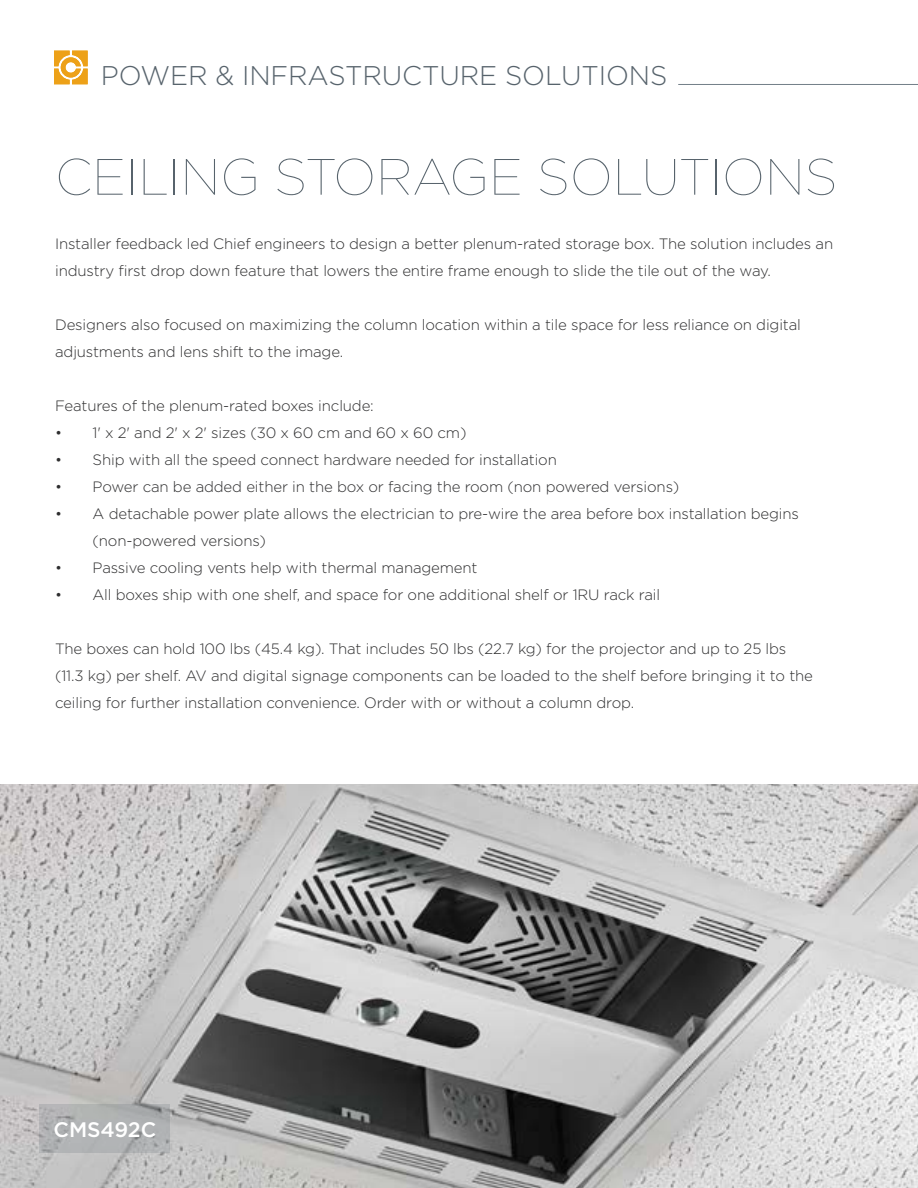
<style>
.page{position:relative;width:918px;height:1188px;background:#fff}
.page>*{position:absolute;margin:0;border:0;box-sizing:border-box;transform-origin:0 0}
.t1{font:100 51px "Gotham";color:#57636c}
.t2{font:300 27px "Gotham";letter-spacing:-.005em;color:#57636c}
.t3{font:500 21px "Gotham";letter-spacing:-.005em;color:#fff}
.t4{font:300 15px/27px "Gotham";letter-spacing:-.01em;color:#2e2e2f}
</style>
<div class="page">
<img style="left:0;top:785px;width:918px;height:403px">
<svg style="left:39px;top:1104px;width:130px;height:48px;background:#adafb1"></svg>
<svg style="left:54px;top:51px;width:34px;height:33px"></svg>
<hr style="left:678px;top:84px;width:240px;height:1px;background:#727e88">
<h2 class="t2" style="left:101px;top:58px;width:568px">POWER &amp; INFRASTRUCTURE SOLUTIONS</h2>
<h1 class="t1" style="left:55px;top:145px;width:784px">CEILING STORAGE SOLUTIONS</h1>
<p class="t4" style="left:55px;top:229px;width:780px">Installer feedback led Chief engineers to design a better plenum-rated storage box. The solution includes an industry first drop down feature that lowers the entire frame enough to slide the tile out of the way.</p>
<p class="t4" style="left:55px;top:310px;width:747px">Designers also focused on maximizing the column location within a tile space for less reliance on digital adjustments and lens shift to the image.</p>
<p class="t4" style="left:55px;top:391px;width:320px">Features of the plenum-rated boxes include:</p>
<p class="t4" style="left:55px;top:418px;width:413px">• 1' x 2' and 2' x 2' sizes (30 x 60 cm and 60 x 60 cm)</p>
<p class="t4" style="left:55px;top:445px;width:503px">• Ship with all the speed connect hardware needed for installation</p>
<p class="t4" style="left:55px;top:472px;width:626px">• Power can be added either in the box or facing the room (non powered versions)</p>
<p class="t4" style="left:93px;top:499px;width:708px;text-indent:-38px">• A detachable power plate allows the electrician to pre-wire the area before box installation begins (non-powered versions)</p>
<p class="t4" style="left:55px;top:553px;width:424px">• Passive cooling vents help with thermal management</p>
<p class="t4" style="left:55px;top:580px;width:606px">• All boxes ship with one shelf, and space for one additional shelf or 1RU rack rail</p>
<p class="t4" style="left:55px;top:634px;width:759px">The boxes can hold 100 lbs (45.4 kg). That includes 50 lbs (22.7 kg) for the projector and up to 25 lbs (11.3 kg) per shelf. AV and digital signage components can be loaded to the shelf before bringing it to the ceiling for further installation convenience. Order with or without a column drop.</p>
<h3 class="t3" style="left:54px;top:1116px;width:104px">CMS492C</h3>
</div>
